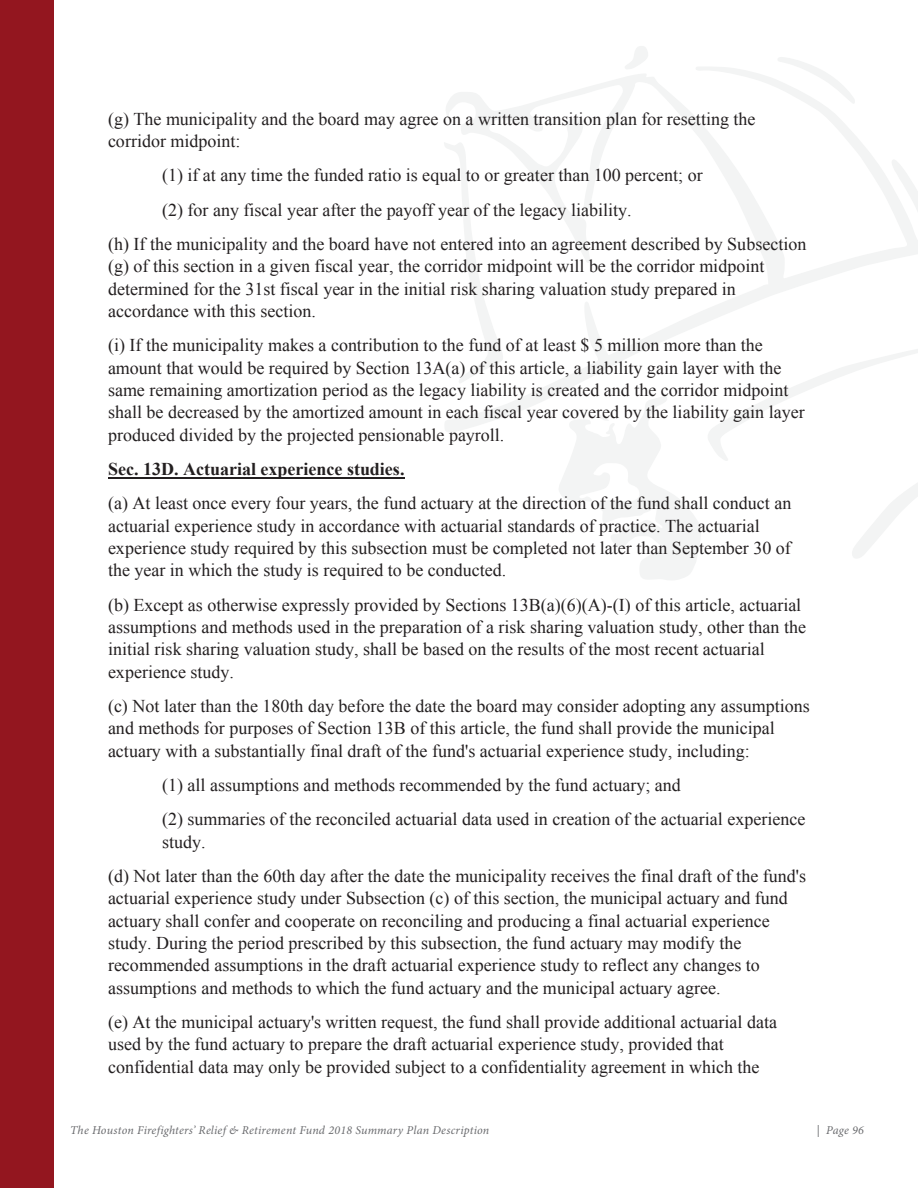
<style>
.page{position:relative;width:918px;height:1188px;background:#fff}
.page>*{position:absolute;margin:0;border:0;box-sizing:border-box;transform-origin:0 0}
.t1{font:18px/22.4px "Times New Roman";color:#231f20}
.t2{font:700 18px "Times New Roman";color:#231f20}
.t3{font:italic 12px "Minion Pro";letter-spacing:.02em;color:#696a6d}
</style>
<div class="page">
<svg style="left:559px;top:433px;width:359px;height:147px"></svg>
<svg style="left:445px;top:67px;width:473px;height:366px"></svg>
<svg style="left:444px;top:142px;width:60px;height:242px"></svg>
<svg style="left:623px;top:46px;width:26px;height:23px"></svg>
<svg style="left:777px;top:57px;width:78px;height:47px"></svg>
<div style="left:0;top:0;width:54px;height:1188px;background:#93161f"></div>
<hr style="left:108px;top:477px;width:296px;height:2px;background:#231f20">
<p class="t1" style="left:108px;top:107px;width:649px">(g) The municipality and the board may agree on a written transition plan for resetting the corridor midpoint:</p>
<p class="t1" style="left:162px;top:164px;width:542px">(1) if at any time the funded ratio is equal to or greater than 100 percent; or</p>
<p class="t1" style="left:162px;top:198px;width:471px">(2) for any fiscal year after the payoff year of the legacy liability.</p>
<p class="t1" style="left:108px;top:233px;width:700px">(h) If the municipality and the board have not entered into an agreement described by Subsection</p>
<p class="t1" style="left:108px;top:255px;width:658px">(g) of this section in a given fiscal year, the corridor midpoint will be the corridor midpoint determined for the 31st fiscal year in the initial risk sharing valuation study prepared in accordance with this section.</p>
<p class="t1" style="left:108px;top:334px;width:698px">(i) If the municipality makes a contribution to the fund of at least $ 5 million more than the amount that would be required by Section 13A(a) of this article, a liability gain layer with the same remaining amortization period as the legacy liability is created and the corridor midpoint shall be decreased by the amortized amount in each fiscal year covered by the liability gain layer produced divided by the projected pensionable payroll.</p>
<p class="t2" style="left:108px;top:459px;width:298px">Sec. 13D. Actuarial experience studies.</p>
<p class="t1" style="left:108px;top:492px;width:685px">(a) At least once every four years, the fund actuary at the direction of the fund shall conduct an actuarial experience study in accordance with actuarial standards of practice. The actuarial experience study required by this subsection must be completed not later than September 30 of the year in which the study is required to be conducted.</p>
<p class="t1" style="left:108px;top:593px;width:700px">(b) Except as otherwise expressly provided by Sections 13B(a)(6)(A)-(I) of this article, actuarial assumptions and methods used in the preparation of a risk sharing valuation study, other than the initial risk sharing valuation study, shall be based on the results of the most recent actuarial experience study.</p>
<p class="t1" style="left:108px;top:695px;width:703px">(c) Not later than the 180th day before the date the board may consider adopting any assumptions and methods for purposes of Section 13B of this article, the fund shall provide the municipal actuary with a substantially final draft of the fund's actuarial experience study, including:</p>
<p class="t1" style="left:162px;top:768px;width:645px;line-height:34.3px">(1) all assumptions and methods recommended by the fund actuary; and<br>(2) summaries of the reconciled actuarial data used in creation of the actuarial experience</p>
<p class="t1" style="left:108px;top:824px;width:700px;line-height:34.3px;text-indent:54px">study.<br>(d) Not later than the 60th day after the date the municipality receives the final draft of the fund's</p>
<p class="t1" style="left:108px;top:887px;width:681px">actuarial experience study under Subsection (c) of this section, the municipal actuary and fund actuary shall confer and cooperate on reconciling and producing a final actuarial experience study. During the period prescribed by this subsection, the fund actuary may modify the recommended assumptions in the draft actuarial experience study to reflect any changes to assumptions and methods to which the fund actuary and the municipal actuary agree.</p>
<p class="t1" style="left:108px;top:1011px;width:671px">(e) At the municipal actuary's written request, the fund shall provide additional actuarial data used by the fund actuary to prepare the draft actuarial experience study, provided that confidential data may only be provided subject to a confidentiality agreement in which the</p>
<p class="t3" style="left:70px;top:1125px;width:421px">The Houston Firefighters’ Relief &amp; Retirement Fund 2018 Summary Plan Description</p>
<p class="t3" style="left:817px;top:1125px;width:49px">| Page 96</p>
</div>
